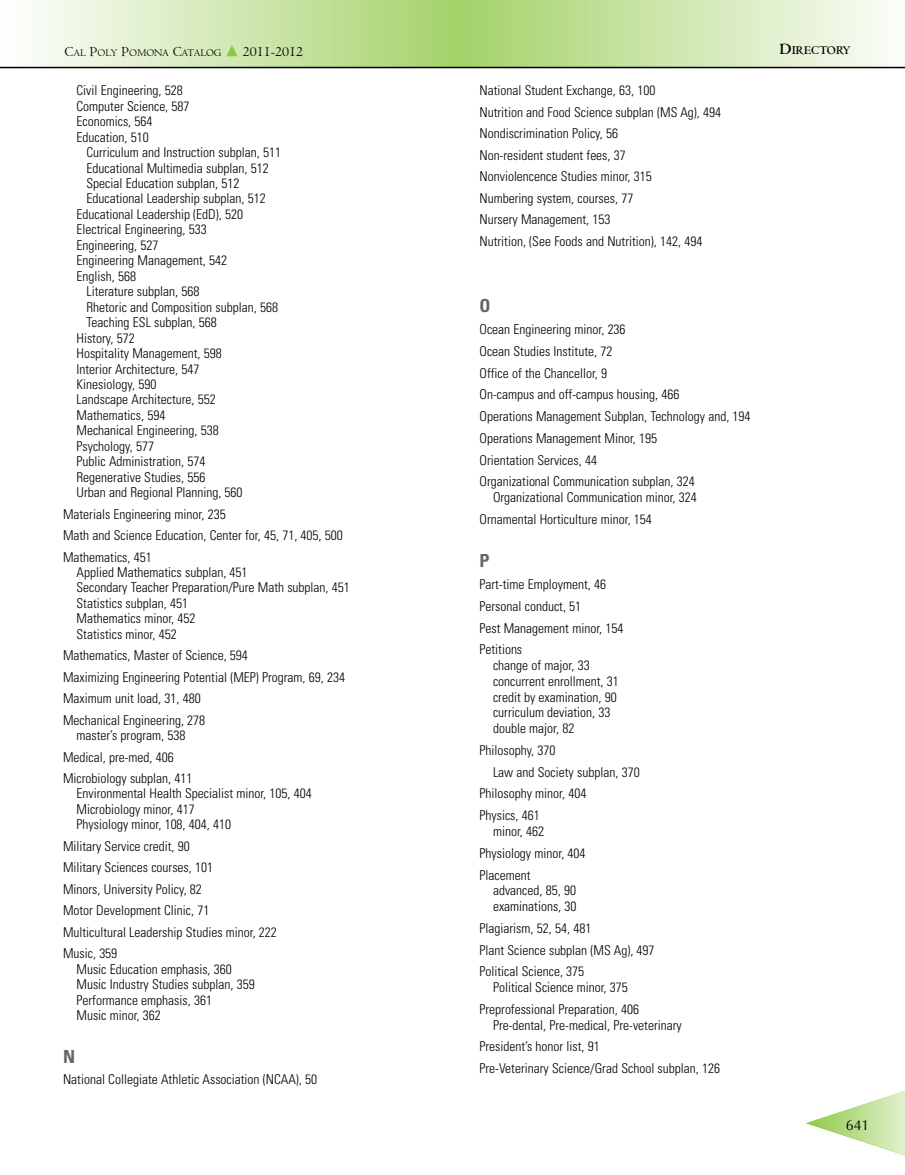
<style>
.page{position:relative;width:905px;height:1175px;background:#fff}
.page>*{position:absolute;margin:0;border:0;box-sizing:border-box;transform-origin:0 0}
.t1{font:700 condensed 18px "Univers";color:#666}
.t2{font:14.25px "Centaur";color:#000}
.t3{font:14.25px "Optima";color:#000}
.t4{font:300 condensed 13.5px/21.5px "Univers";color:#000}
.t5{font:700 12.3px "Centaur";color:#000}
.t6{font:10.65px "Centaur";color:#000}
.s1{font-size:14.25px}
.s2{font-size:16.5px}
</style>
<div class="page">
<svg style="left:0;top:0;width:904px;height:67px;background:#d0e7b2"></svg>
<svg style="left:806px;top:1091px;width:98px;height:65px"></svg>
<svg style="left:226px;top:45px;width:11px;height:11px"></svg>
<hr style="left:0;top:67px;width:904px;height:1px;background:#000">
<p class="t6" style="left:64px;top:49px;width:158px"><span class="s1">C</span>AL <span class="s1">P</span>OLY <span class="s1">P</span>OMONA <span class="s1">C</span>ATALOG</p>
<p class="t2" style="left:243px;top:47px;width:62px">2011-2012</p>
<p class="t4" style="left:76px;top:84px;width:115px;line-height:15.5px">Civil Engineering, 528<br>Computer Science, 587<br>Economics, 564<br>Education, 510</p>
<p class="t4" style="left:86px;top:143px;width:196px">Curriculum and Instruction subplan, 511</p>
<p class="t4" style="left:86px;top:158px;width:184px">Educational Multimedia subplan, 512</p>
<p class="t4" style="left:86px;top:174px;width:154px">Special Education subplan, 512</p>
<p class="t4" style="left:86px;top:189px;width:181px">Educational Leadership subplan, 512</p>
<p class="t4" style="left:76px;top:205px;width:168px">Educational Leadership (EdD), 520</p>
<p class="t4" style="left:77px;top:220px;width:132px">Electrical Engineering, 533</p>
<p class="t4" style="left:76px;top:235px;width:83px">Engineering, 527</p>
<p class="t4" style="left:76px;top:251px;width:152px">Engineering Management, 542</p>
<p class="t4" style="left:76px;top:266px;width:61px">English, 568</p>
<p class="t4" style="left:86px;top:282px;width:114px">Literature subplan, 568</p>
<p class="t4" style="left:86px;top:297px;width:193px">Rhetoric and Composition subplan, 568</p>
<p class="t4" style="left:86px;top:313px;width:132px">Teaching ESL subplan, 568</p>
<p class="t4" style="left:76px;top:328px;width:60px">History, 572</p>
<p class="t4" style="left:76px;top:344px;width:147px">Hospitality Management, 598</p>
<p class="t4" style="left:76px;top:359px;width:124px">Interior Architecture, 547</p>
<p class="t4" style="left:76px;top:374px;width:81px">Kinesiology, 590</p>
<p class="t4" style="left:76px;top:390px;width:141px">Landscape Architecture, 552</p>
<p class="t4" style="left:76px;top:405px;width:90px">Mathematics, 594</p>
<p class="t4" style="left:76px;top:421px;width:144px">Mechanical Engineering, 538</p>
<p class="t4" style="left:76px;top:436px;width:79px">Psychology, 577</p>
<p class="t4" style="left:76px;top:452px;width:130px">Public Administration, 574</p>
<p class="t4" style="left:76px;top:467px;width:130px">Regenerative Studies, 556</p>
<p class="t4" style="left:76px;top:483px;width:168px">Urban and Regional Planning, 560</p>
<p class="t4" style="left:63px;top:504px;width:281px">Materials Engineering minor, 235<br>Math and Science Education, Center for, 45, 71, 405, 500<br>Mathematics, 451</p>
<p class="t4" style="left:76px;top:565px;width:275px;line-height:15.5px">Applied Mathematics subplan, 451<br>Secondary Teacher Preparation/Pure Math subplan, 451<br>Statistics subplan, 451<br>Mathematics minor, 452<br>Statistics minor, 452</p>
<p class="t4" style="left:63px;top:646px;width:284px">Mathematics, Master of Science, 594<br>Maximizing Engineering Potential (MEP) Program, 69, 234<br>Maximum unit load, 31, 480<br>Mechanical Engineering, 278</p>
<p class="t4" style="left:63px;top:725px;width:131px;text-indent:13px">master’s program, 538<br>Medical, pre-med, 406<br>Microbiology subplan, 411</p>
<p class="t4" style="left:76px;top:787px;width:237px;line-height:15.5px">Environmental Health Specialist minor, 105, 404<br>Microbiology minor, 417<br>Physiology minor, 108, 404, 410</p>
<p class="t4" style="left:63px;top:836px;width:215px">Military Service credit, 90<br>Military Sciences courses, 101<br>Minors, University Policy, 82<br>Motor Development Clinic, 71<br>Multicultural Leadership Studies minor, 222<br>Music, 359</p>
<p class="t4" style="left:76px;top:962px;width:180px;line-height:15.5px">Music Education emphasis, 360<br>Music Industry Studies subplan, 359<br>Performance emphasis, 361<br>Music minor, 362</p>
<h1 class="t1" style="left:63px;top:1049px;width:14px">N</h1>
<p class="t4" style="left:63px;top:1070px;width:256px">National Collegiate Athletic Association (NCAA), 50</p>
<p class="t4" style="left:479px;top:81px;width:243px">National Student Exchange, 63, 100<br>Nutrition and Food Science subplan (MS Ag), 494<br>Nondiscrimination Policy, 56<br>Non-resident student fees, 37<br>Nonviolencence Studies minor, 315<br>Numbering system, courses, 77<br>Nursery Management, 153<br>Nutrition, (See Foods and Nutrition), 142, 494</p>
<h1 class="t1" style="left:479px;top:299px;width:12px">O</h1>
<p class="t4" style="left:479px;top:319px;width:272px">Ocean Engineering minor, 236<br>Ocean Studies Institute, 72<br>Office of the Chancellor, 9<br>On-campus and off-campus housing, 466<br>Operations Management Subplan, Technology and, 194<br>Operations Management Minor, 195<br>Orientation Services, 44<br>Organizational Communication subplan, 324</p>
<p class="t4" style="left:479px;top:487px;width:219px;text-indent:14px">Organizational Communication minor, 324<br>Ornamental Horticulture minor, 154</p>
<h1 class="t1" style="left:479px;top:554px;width:12px">P</h1>
<p class="t4" style="left:479px;top:574px;width:145px">Part-time Employment, 46<br>Personal conduct, 51<br>Pest Management minor, 154<br>Petitions</p>
<p class="t4" style="left:493px;top:658px;width:127px;line-height:15.8px">change of major, 33 concurrent enrollment, 31 credit by examination, 90 curriculum deviation, 33 double major, 82</p>
<p class="t4" style="left:479px;top:740px;width:78px">Philosophy, 370</p>
<p class="t4" style="left:493px;top:762px;width:148px">Law and Society subplan, 370</p>
<p class="t4" style="left:479px;top:784px;width:108px">Philosophy minor, 404</p>
<p class="t4" style="left:479px;top:806px;width:62px">Physics, 461</p>
<p class="t4" style="left:479px;top:821px;width:108px;text-indent:14px">minor, 462<br>Physiology minor, 404<br>Placement</p>
<p class="t4" style="left:493px;top:883px;width:85px;line-height:15.8px">advanced, 85, 90 examinations, 30</p>
<p class="t4" style="left:479px;top:918px;width:177px">Plagiarism, 52, 54, 481<br>Plant Science subplan (MS Ag), 497<br>Political Science, 375</p>
<p class="t4" style="left:479px;top:977px;width:161px;text-align:center">Political Science minor, 375<br>Preprofessional Preparation, 406</p>
<p class="t4" style="left:479px;top:1015px;width:242px;text-indent:14px">Pre-dental, Pre-medical, Pre-veterinary<br>President’s honor list, 91<br>Pre-Veterinary Science/Grad School subplan, 126</p>
<p class="t5" style="left:779px;top:46px;width:73px"><span class="s2">D</span>IRECTORY</p>
<p class="t3" style="left:845px;top:1116px;width:25px">641</p>
</div>
